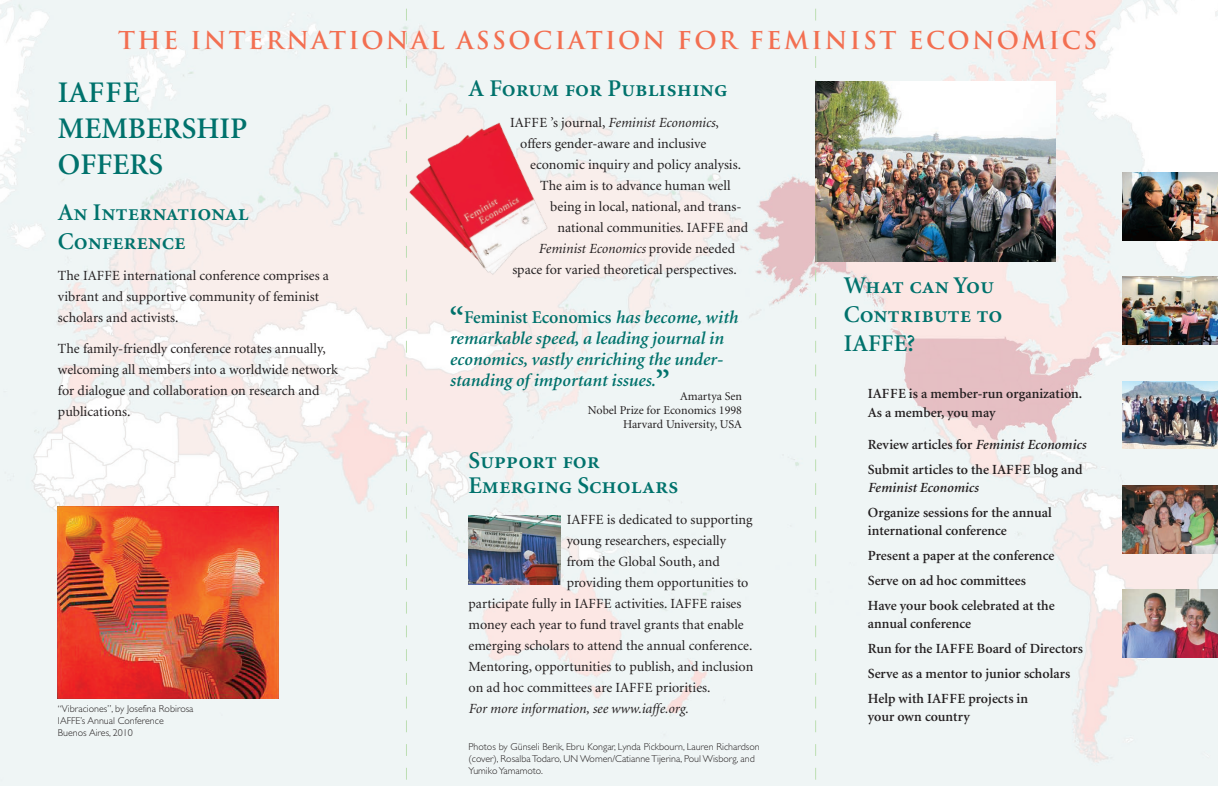
<style>
.page{position:relative;width:1218px;height:786px;background:#fff}
.page>*{position:absolute;margin:0;border:0;box-sizing:border-box;transform-origin:0 0}
.t1{font:600 30px/36px "Minion";color:#00726c}
.t2{font:24px/28.8px "Minion Semibold SC";color:#00726c}
.t3{font:700 24px "Trajan Pro";letter-spacing:.1em;color:#f36f51}
.t4{font:italic 600 18px/21px "Minion";color:#00726c}
.t5{font:14px/21px "Minion";color:#231f20}
.t6{font:600 14px/25px "Minion";color:#231f20}
.t7{font:italic 14px "Minion";color:#231f20}
.t8{font:italic 600 14px "Minion";color:#231f20}
.t9{font:12px/14px "Minion";color:#231f20;text-align:right}
.t10{font:300 10px/12px "Gill Sans";color:#231f20}
.s1{font-style:normal}
.s2{font-style:italic}
.s3{font-style:normal;font-size:32px}
</style>
<div class="page">
<img style="left:0;top:0;width:1218px;height:786px">
<svg style="left:406px;top:9px;width:1px;height:777px"></svg>
<svg style="left:815px;top:9px;width:1px;height:777px"></svg>
<img style="left:58px;top:506px;width:220px;height:193px">
<img style="left:389px;top:104px;width:178px;height:184px">
<img style="left:1122px;top:172px;width:96px;height:68px">
<img style="left:1122px;top:277px;width:96px;height:68px">
<img style="left:1122px;top:381px;width:96px;height:68px">
<img style="left:1122px;top:485px;width:96px;height:68px">
<img style="left:1122px;top:590px;width:96px;height:68px">
<img style="left:469px;top:515px;width:92px;height:69px">
<img style="left:816px;top:81px;width:240px;height:180px">
<h2 class="t3" style="left:118px;top:25px;width:981px">THE INTERNATIONAL ASSOCIATION FOR FEMINIST ECONOMICS</h2>
<h1 class="t1" style="left:58px;top:76px;width:191px">IAFFE<br>MEMBERSHIP<br>OFFERS</h1>
<h2 class="t2" style="left:58px;top:199px;width:192px">An International<br>Conference</h2>
<p class="t5" style="left:58px;top:265px;width:273px">The IAFFE international conference comprises a vibrant and supportive community of feminist scholars and activists.</p>
<p class="t5" style="left:58px;top:338px;width:282px">The family-friendly conference rotates annually, welcoming all members into a worldwide network for dialogue and collaboration on research and publications.</p>
<h2 class="t2" style="left:469px;top:74px;width:260px">A Forum for Publishing</h2>
<p class="t7" style="left:510px;top:115px;width:210px"><span class="s1">IAFFE ’s journal,</span> Feminist Economics<span class="s1">,</span></p>
<p class="t5" style="left:520px;top:133px;width:188px">offers gender-aware and inclusive</p>
<p class="t5" style="left:530px;top:154px;width:212px">economic inquiry and policy analysis.</p>
<p class="t5" style="left:540px;top:175px;width:192px">The aim is to advance human well</p>
<p class="t5" style="left:550px;top:196px;width:193px">being in local, national, and trans-</p>
<p class="t5" style="left:557px;top:217px;width:192px">national communities. IAFFE and</p>
<p class="t7" style="left:539px;top:241px;width:198px">Feminist Economics <span class="s1">provide needed</span></p>
<p class="t5" style="left:512px;top:259px;width:226px">space for varied theoretical perspectives.</p>
<h2 class="t2" style="left:844px;top:272px;width:160px">What can You<br>Contribute to<br>IAFFE?</h2>
<p class="t6" style="left:868px;top:384px;width:216px;line-height:19px">IAFFE is a member-run organization.<br>As a member, you may</p>
<p class="t6" style="left:868px;top:432px;width:220px">Review articles for <span class="s2">Feminist Economics<br></span>Submit articles to the IAFFE blog and</p>
<p class="t8" style="left:868px;top:480px;width:112px">Feminist Economics</p>
<p class="t6" style="left:868px;top:504px;width:185px;line-height:18px">Organize sessions for the annual international conference</p>
<p class="t6" style="left:868px;top:543px;width:188px">Present a paper at the conference<br>Serve on ad hoc committees<br>Have your book celebrated at the</p>
<p class="t6" style="left:868px;top:611px;width:217px">annual conference<br>Run for the IAFFE Board of Directors<br>Serve as a mentor to junior scholars<br>Help with IAFFE projects in</p>
<p class="t6" style="left:868px;top:704px;width:104px">your own country</p>
<p class="t4" style="left:450px;top:307px;width:290px"><span class="s3">“</span><span class="s1">Feminist Economics</span> has become, with remarkable speed, a leading journal in economics, vastly enriching the under&shy;standing of important issues.<span class="s3">”</span></p>
<p class="t9" style="left:588px;top:389px;width:156px">Amartya Sen<br>Nobel Prize for Economics 1998<br>Harvard University, USA</p>
<h2 class="t2" style="left:469px;top:448px;width:211px;line-height:25.8px">Support for<br>Emerging Scholars</h2>
<p class="t5" style="left:567px;top:510px;width:187px">IAFFE is dedicated to supporting</p>
<p class="t5" style="left:567px;top:531px;width:161px">young researchers, especially</p>
<p class="t5" style="left:567px;top:552px;width:155px">from the Global South, and</p>
<p class="t5" style="left:567px;top:573px;width:183px">providing them opportunities to</p>
<p class="t5" style="left:469px;top:594px;width:274px">participate fully in IAFFE activities. IAFFE raises</p>
<p class="t5" style="left:469px;top:615px;width:277px">money each year to fund travel grants that enable</p>
<p class="t5" style="left:469px;top:636px;width:285px">emerging scholars to attend the annual conference.</p>
<p class="t5" style="left:469px;top:657px;width:286px">Mentoring, opportunities to publish, and inclusion</p>
<p class="t5" style="left:469px;top:678px;width:244px">on ad hoc committees are IAFFE priorities.</p>
<p class="t7" style="left:469px;top:702px;width:222px">For more information, see www.iaffe.org.</p>
<p class="t10" style="left:58px;top:703px;width:137px">“Vibraciones”, by Josefina Robirosa<br>IAFFE’s Annual Conference<br>Buenos Aires, 2010</p>
<p class="t10" style="left:469px;top:741px;width:293px">Photos by Günseli Berik, Ebru Kongar, Lynda Pickbourn, Lauren Richardson (cover), Rosalba Todaro, UN Women/Catianne Tijerina, Poul Wisborg, and<br>Yumiko Yamamoto.</p>
</div>
